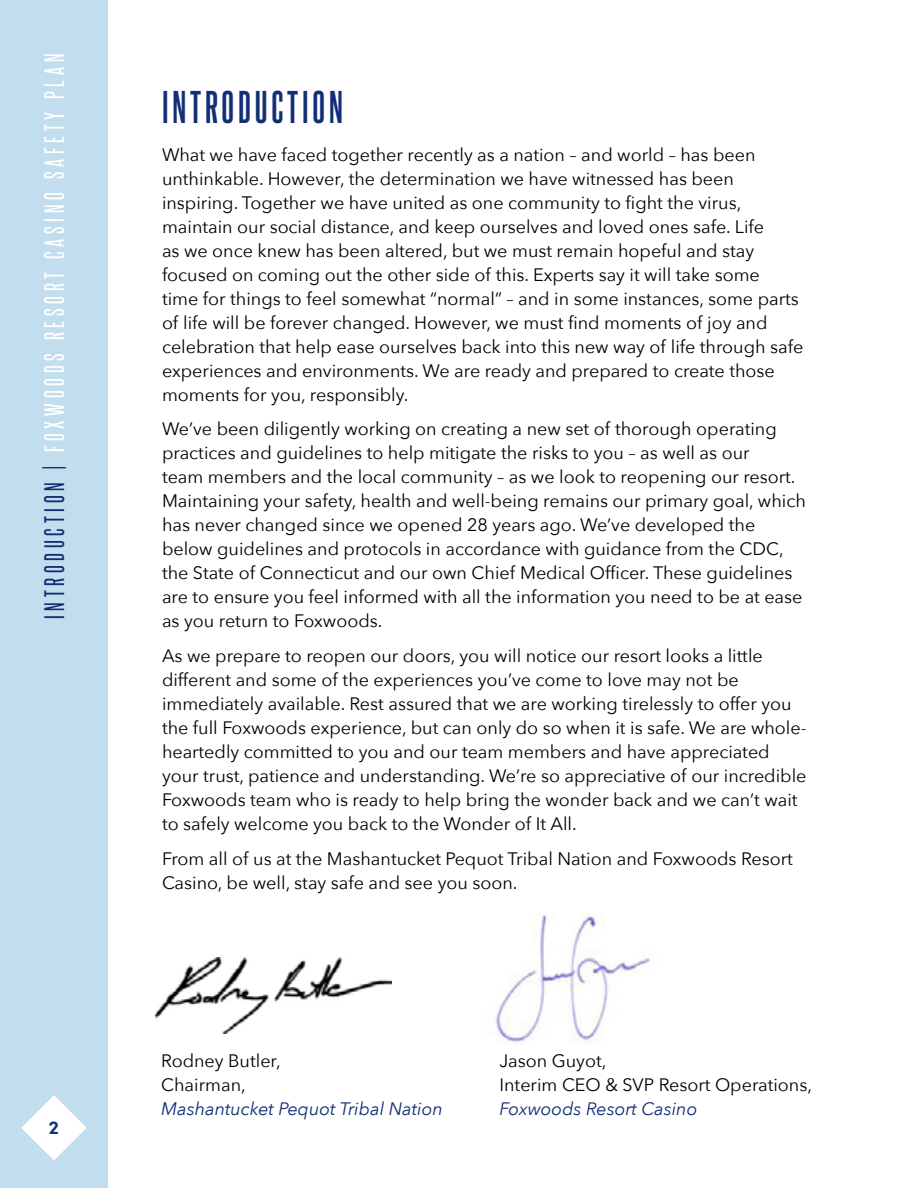
<style>
.page{position:relative;width:918px;height:1188px;background:#fff}
.page>*{position:absolute;margin:0;border:0;box-sizing:border-box;transform-origin:0 0}
.t1{font:700 39px "Steelfish Rg";letter-spacing:.1em;color:#112e76}
.t2{font:24px "Steelfish Rg";letter-spacing:.2em;color:#fff}
.t3{font:18px/24px "Avenir Next";color:#000}
.t4{font:italic 18px "Avenir Next";color:#112e76}
.t5{font:600 18px "Campton";color:#112e76}
.s1{color:#112e76}
</style>
<div class="page">
<img style="left:495px;top:913px;width:156px;height:131px">
<img style="left:156px;top:957px;width:236px;height:77px">
<div style="left:0;top:0;width:108px;height:1188px;background:#c2dded"></div>
<svg style="left:21px;top:1095px;width:66px;height:65px"></svg>
<h2 class="t2" style="left:40px;top:619px;width:567px;rotate:-90deg"><span class="s1">INTRODUCTION |</span> FOXWOODS RESORT CASINO SAFETY PLAN</h2>
<p class="t5" style="left:49px;top:1116px;width:12px">2</p>
<h1 class="t1" style="left:162px;top:83px;width:182px">INTRODUCTION</h1>
<p class="t3" style="left:162px;top:142px;width:643px">What we have faced together recently as a nation – and world – has been unthinkable. However, the determination we have witnessed has been inspiring. Together we have united as one community to fight the virus, maintain our social distance, and keep ourselves and loved ones safe. Life<br>as we once knew has been altered, but we must remain hopeful and stay focused on coming out the other side of this. Experts say it will take some<br>time for things to feel somewhat “normal” – and in some instances, some parts of life will be forever changed. However, we must find moments of joy and celebration that help ease ourselves back into this new way of life through safe experiences and environments. We are ready and prepared to create those moments for you, responsibly.</p>
<p class="t3" style="left:162px;top:416px;width:645px">We’ve been diligently working on creating a new set of thorough operating practices and guidelines to help mitigate the risks to you – as well as our<br>team members and the local community – as we look to reopening our resort.<br>Maintaining your safety, health and well-being remains our primary goal, which has never changed since we opened 28 years ago. We’ve developed the below guidelines and protocols in accordance with guidance from the CDC, the State of Connecticut and our own Chief Medical Officer. These guidelines are to ensure you feel informed with all the information you need to be at ease as you return to Foxwoods.</p>
<p class="t3" style="left:162px;top:643px;width:646px">As we prepare to reopen our doors, you will notice our resort looks a little different and some of the experiences you’ve come to love may not be immediately available. Rest assured that we are working tirelessly to offer you the full Foxwoods experience, but can only do so when it is safe. We are whole&shy;heartedly committed to you and our team members and have appreciated your trust, patience and understanding. We’re so appreciative of our incredible Foxwoods team who is ready to help bring the wonder back and we can’t wait to safely welcome you back to the Wonder of It All.</p>
<p class="t3" style="left:162px;top:846px;width:632px">From all of us at the Mashantucket Pequot Tribal Nation and Foxwoods Resort<br>Casino, be well, stay safe and see you soon.</p>
<p class="t3" style="left:161px;top:1048px;width:121px">Rodney Butler,<br>Chairman,</p>
<p class="t4" style="left:161px;top:1093px;width:283px">Mashantucket Pequot Tribal Nation</p>
<p class="t3" style="left:499px;top:1048px;width:314px">Jason Guyot,<br>Interim CEO &amp; SVP Resort Operations,</p>
<p class="t4" style="left:499px;top:1093px;width:199px">Foxwoods Resort Casino</p>
</div>
